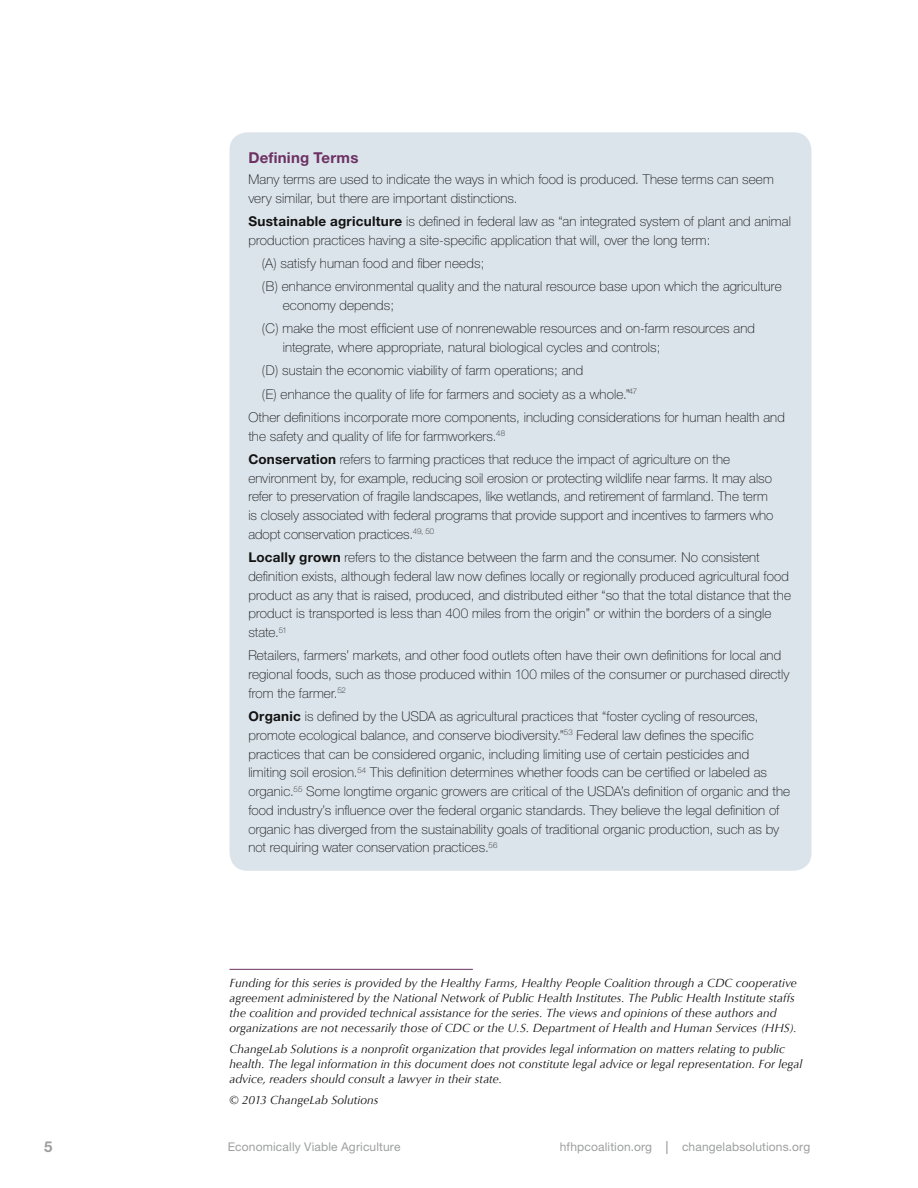
<style>
.page{position:relative;width:918px;height:1188px;background:#fff}
.page>*{position:absolute;margin:0;border:0;box-sizing:border-box;transform-origin:0 0}
.sub_sub-headings{font:700 15px "Helvetica Neue";letter-spacing:.015em;color:#6c3162}
.t1{font:700 15px "Helvetica Neue";color:#9d9f9e}
.italic_san_serif_tex{font:100 13.5px/18.8px "Helvetica Neue";letter-spacing:.01em;color:#121212}
.Endnote_Text{font:italic 12px/15px "Optima";color:#121212}
.t2{font:12px "Helvetica Neue";letter-spacing:.015em;color:#9d9f9e}
.s1{font-weight:700}
.s2{font-size:18px}
</style>
<div class="page">
<div style="left:230px;top:132px;width:582px;height:739px;background:#dbe4eb;border-radius:18px"></div>
<hr style="left:230px;top:969px;width:243px;height:1px;background:#6c3162">
<p class="sub_sub-headings" style="left:248px;top:148px;width:112px">Defining Terms</p>
<p class="italic_san_serif_tex" style="left:248px;top:170px;width:527px">Many terms are used to indicate the ways in which food is produced. These terms can seem very similar, but there are important distinctions.</p>
<p class="italic_san_serif_tex" style="left:248px;top:212px;width:544px"><span class="s1">Sustainable agriculture</span> is defined in federal law as “an integrated system of plant and animal production practices having a site-specific application that will, over the long term:</p>
<p class="italic_san_serif_tex" style="left:262px;top:254px;width:224px">(A) satisfy human food and fiber needs;</p>
<p class="italic_san_serif_tex" style="left:283px;top:277px;width:500px;text-indent:-21px">(B) enhance environmental quality and the natural resource base upon which the agriculture economy depends;</p>
<p class="italic_san_serif_tex" style="left:283px;top:319px;width:474px;text-indent:-21px">(C) make the most efficient use of nonrenewable resources and on-farm resources and integrate, where appropriate, natural biological cycles and controls;</p>
<p class="italic_san_serif_tex" style="left:262px;top:361px;width:323px">(D) sustain the economic viability of farm operations; and</p>
<p class="italic_san_serif_tex" style="left:262px;top:384px;width:377px">(E) enhance the quality of life for farmers and society as a whole.”<sup>47</sup></p>
<p class="italic_san_serif_tex" style="left:248px;top:408px;width:538px">Other definitions incorporate more components, including considerations for human health and the safety and quality of life for farmworkers.<sup>48</sup></p>
<p class="italic_san_serif_tex" style="left:248px;top:450px;width:527px"><span class="s1">Conservation</span> refers to farming practices that reduce the impact of agriculture on the environment by, for example, reducing soil erosion or protecting wildlife near farms. It may also refer to preservation of fragile landscapes, like wetlands, and retirement of farmland. The term is closely associated with federal programs that provide support and incentives to farmers who adopt conservation practices.<sup>49,</sup> <sup>50</sup></p>
<p class="italic_san_serif_tex" style="left:248px;top:548px;width:544px"><span class="s1">Locally grown</span> refers to the distance between the farm and the consumer. No consistent definition exists, although federal law now defines locally or regionally produced agricultural food product as any that is raised, produced, and distributed either “so that the total distance that the product is transported is less than 400 miles from the origin” or within the borders of a single state.<sup>51</sup></p>
<p class="italic_san_serif_tex" style="left:248px;top:646px;width:543px">Retailers, farmers’ markets, and other food outlets often have their own definitions for local and regional foods, such as those produced within 100 miles of the consumer or purchased directly from the farmer.<sup>52</sup></p>
<p class="italic_san_serif_tex" style="left:248px;top:707px;width:543px"><span class="s1">Organic</span> is defined by the USDA as agricultural practices that “foster cycling of resources, promote ecological balance, and conserve biodiversity.”<sup>53</sup> Federal law defines the specific practices that can be considered organic, including limiting use of certain pesticides and limiting soil erosion.<sup>54</sup> This definition determines whether foods can be certified or labeled as organic.<sup>55</sup> Some longtime organic growers are critical of the USDA’s definition of organic and the food industry’s influence over the federal organic standards. They believe the legal definition of organic has diverged from the sustainability goals of traditional organic production, such as by not requiring water conservation practices.<sup>56</sup></p>
<p class="Endnote_Text" style="left:230px;top:976px;width:569px">Funding for this series is provided by the Healthy Farms, Healthy People Coalition through a CDC cooperative agreement administered by the National Network of Public Health Institutes. The Public Health Institute staffs the coalition and provided technical assistance for the series. The views and opinions of these authors and organizations are not necessarily those of CDC or the U.S. Department of Health and Human Services (HHS).</p>
<p class="Endnote_Text" style="left:230px;top:1042px;width:575px">ChangeLab Solutions is a nonprofit organization that provides legal information on matters relating to public health. The legal information in this document does not constitute legal advice or legal representation. For legal advice, readers should consult a lawyer in their state.</p>
<p class="Endnote_Text" style="left:230px;top:1093px;width:150px">© 2013 ChangeLab Solutions</p>
<p class="t1" style="left:44px;top:1137px;width:10px">5</p>
<p class="t2" style="left:228px;top:1140px;width:174px">Economically Viable Agriculture</p>
<p class="t2" style="left:560px;top:1140px;width:252px">hfhpcoalition.org <span class="s2">I</span> changelabsolutions.org</p>
</div>
